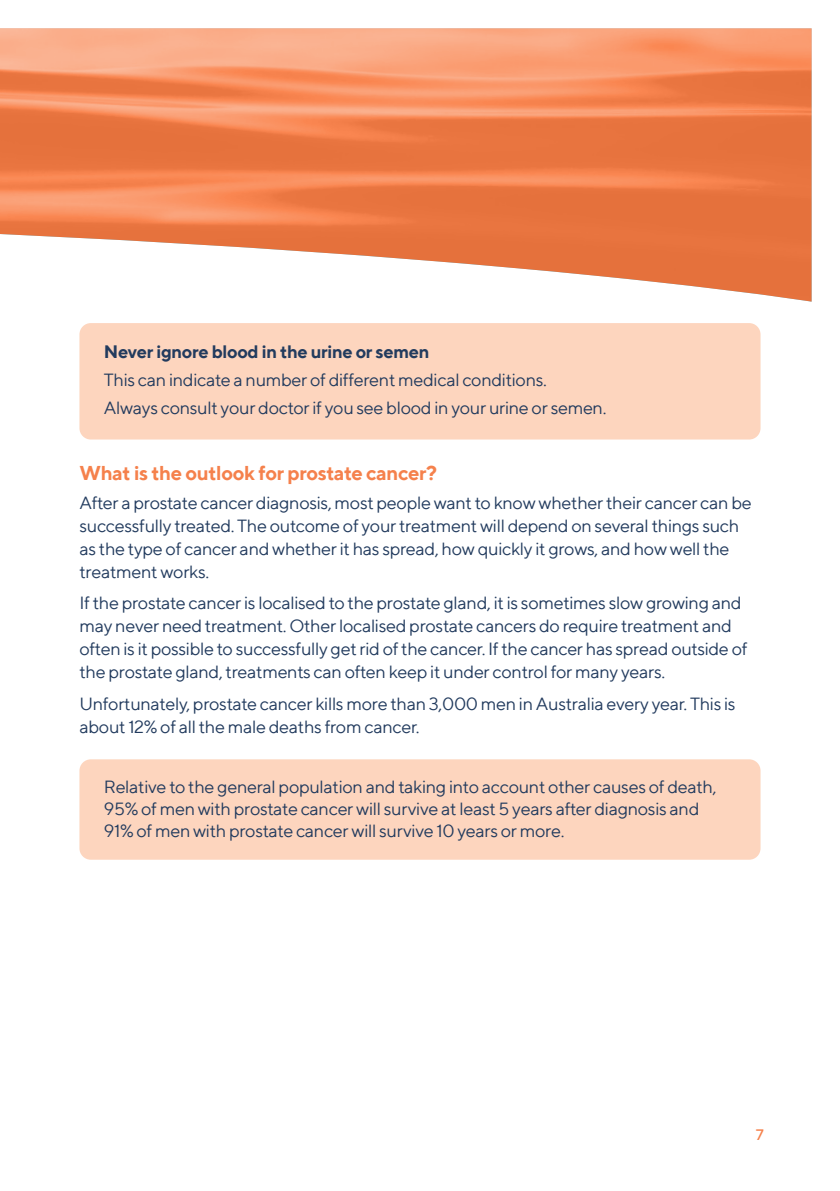
<style>
.page{position:relative;width:840px;height:1191px;background:#fff}
.page>*{position:absolute;margin:0;border:0;box-sizing:border-box;transform-origin:0 0}
.t1{font:700 20px "TT Norms";letter-spacing:-.02em;color:#f5814c}
.t2{font:18px/23px "TT Norms";letter-spacing:-.02em;color:#223b5e}
.t3{font:700 18px "TT Norms";letter-spacing:-.02em;color:#223b5e}
.t4{font:500 15.4px "TT Norms";color:#f5814c}
</style>
<div class="page">
<img style="left:0;top:28px;width:811px;height:274px">
<div style="left:79px;top:759px;width:681px;height:100px;background:#fdd5be;border-radius:11px"></div>
<div style="left:79px;top:323px;width:681px;height:116px;background:#fdd5be;border-radius:11px"></div>
<p class="t3" style="left:104px;top:341px;width:327px">Never ignore blood in the urine or semen</p>
<p class="t2" style="left:104px;top:365px;width:504px;line-height:27.6px">This can indicate a number of different medical conditions.<br>Always consult your doctor if you see blood in your urine or semen.</p>
<p class="t1" style="left:79px;top:460px;width:359px">What is the outlook for prostate cancer?</p>
<p class="t2" style="left:79px;top:490px;width:673px">After a prostate cancer diagnosis, most people want to know whether their cancer can be successfully treated. The outcome of your treatment will depend on several things such as the type of cancer and whether it has spread, how quickly it grows, and how well the treatment works.</p>
<p class="t2" style="left:79px;top:591px;width:669px">If the prostate cancer is localised to the prostate gland, it is sometimes slow growing and may never need treatment. Other localised prostate cancers do require treatment and often is it possible to successfully get rid of the cancer. If the cancer has spread outside of the prostate gland, treatments can often keep it under control for many years.</p>
<p class="t2" style="left:79px;top:691px;width:657px">Unfortunately, prostate cancer kills more than 3,000 men in Australia every year. This is about 12% of all the male deaths from cancer.</p>
<p class="t2" style="left:104px;top:775px;width:614px;line-height:22px">Relative to the general population and taking into account other causes of death,<br>95% of men with prostate cancer will survive at least 5 years after diagnosis and<br>91% of men with prostate cancer will survive 10 years or more.</p>
<p class="t4" style="left:755px;top:1125px;width:10px">7</p>
</div>
